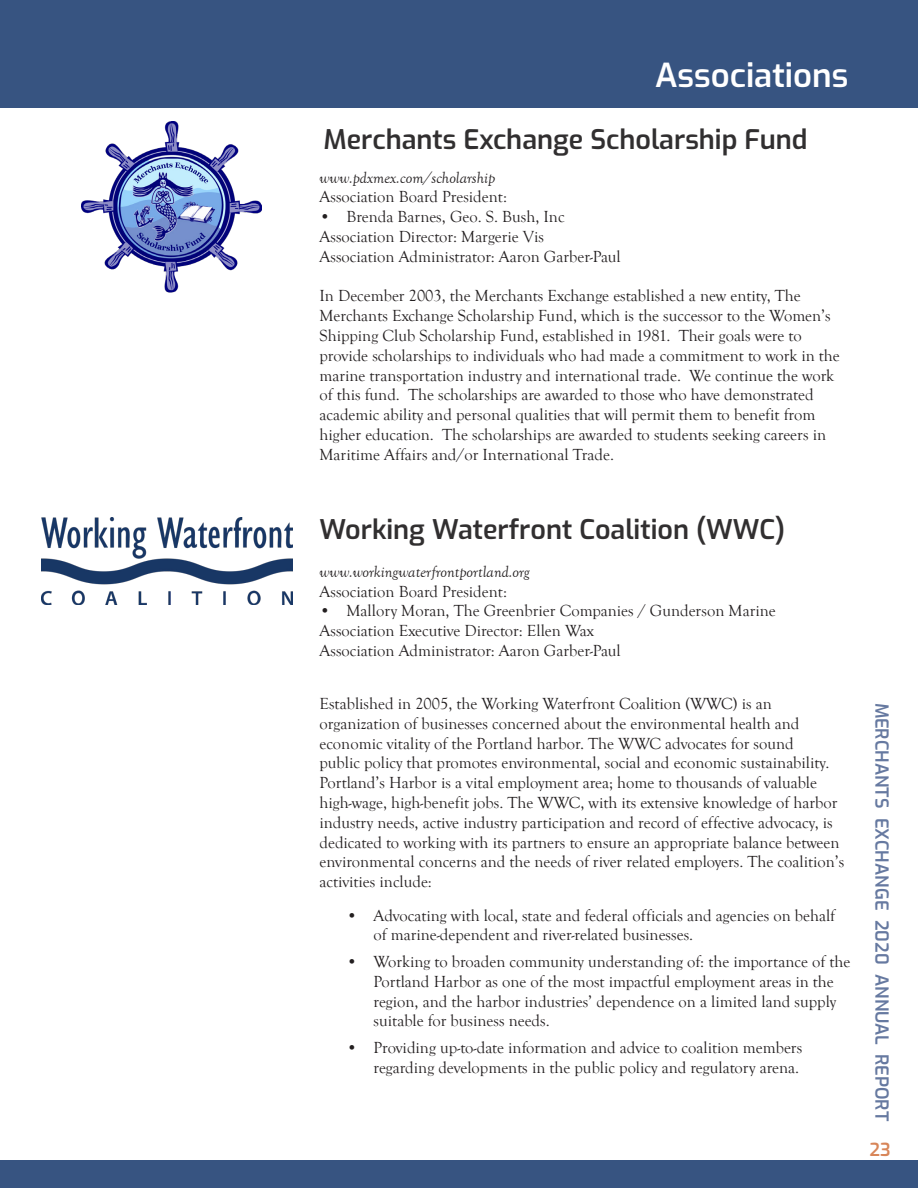
<style>
.page{position:relative;width:918px;height:1188px;background:#fff}
.page>*{position:absolute;margin:0;border:0;box-sizing:border-box;transform-origin:0 0}
.Header_White{font:600 33px "Exo";color:#fff}
.Body{font:600 27px "Exo";color:#312f30}
.t1{font:600 18px "Exo";color:#6679a0}
.t2{font:600 18px "Exo";color:#d88659}
.Body-2{font:16.5px/19.8px "Goudy Old Style T";color:#231f20}
.Body_Table{font:16.5px "Goudy Old Style T";color:#231f20}
.Body_Table-2{font:italic 16.5px "Goudy Old Style T";color:#231f20}
</style>
<div class="page">
<div style="left:0;top:0;width:918px;height:108px;background:#375481"></div>
<div style="left:0;top:1160px;width:918px;height:28px;background:#375481"></div>
<img style="left:81px;top:122px;width:180px;height:171px">
<img style="left:41px;top:517px;width:251px;height:88px">
<p class="Header_White" style="left:655px;top:50px;width:195px">Associations</p>
<p class="Body" style="left:324px;top:119px;width:485px">Merchants Exchange Scholarship Fund</p>
<p class="Body_Table-2" style="left:320px;top:168px;width:177px">www.pdxmex.com/scholarship</p>
<p class="Body_Table" style="left:320px;top:188px;width:189px">Association Board President:</p>
<p class="Body-2" style="left:320px;top:207px;width:247px">• Brenda Barnes, Geo. S. Bush, Inc</p>
<p class="Body_Table" style="left:320px;top:228px;width:226px">Association Director: Margerie Vis</p>
<p class="Body_Table" style="left:320px;top:247px;width:303px">Association Administrator: Aaron Garber-Paul</p>
<p class="Body-2" style="left:320px;top:286px;width:522px">In December 2003, the Merchants Exchange established a new entity, The Merchants Exchange Scholarship Fund, which is the successor to the Women’s Shipping Club Scholarship Fund, established in 1981. Their goals were to provide scholarships to individuals who had made a commitment to work in the marine transportation industry and international trade. We continue the work of this fund. The scholarships are awarded to those who have demonstrated academic ability and personal qualities that will permit them to benefit from higher education. The scholarships are awarded to students seeking careers in Maritime Affairs and/or International Trade.</p>
<p class="Body" style="left:320px;top:509px;width:467px">Working Waterfront Coalition (WWC)</p>
<p class="Body_Table-2" style="left:320px;top:562px;width:212px">www.workingwaterfrontportland.org</p>
<p class="Body_Table" style="left:320px;top:582px;width:189px">Association Board President:</p>
<p class="Body-2" style="left:320px;top:601px;width:458px">• Mallory Moran, The Greenbrier Companies / Gunderson Marine</p>
<p class="Body_Table" style="left:320px;top:622px;width:276px">Association Executive Director: Ellen Wax</p>
<p class="Body_Table" style="left:320px;top:642px;width:303px">Association Administrator: Aaron Garber-Paul</p>
<p class="Body-2" style="left:320px;top:694px;width:526px">Established in 2005, the Working Waterfront Coalition (WWC) is an organization of businesses concerned about the environmental health and economic vitality of the Portland harbor. The WWC advocates for sound<br>public policy that promotes environmental, social and economic sustainability.<br>Portland’s Harbor is a vital employment area; home to thousands of valuable high-wage, high-benefit jobs. The WWC, with its extensive knowledge of harbor industry needs, active industry participation and record of effective advocacy, is dedicated to working with its partners to ensure an appropriate balance between environmental concerns and the needs of river related employers. The coalition’s activities include:</p>
<p class="Body-2" style="left:374px;top:906px;width:463px;text-indent:-27px">• Advocating with local, state and federal officials and agencies on behalf of marine-dependent and river-related businesses.</p>
<p class="Body-2" style="left:374px;top:952px;width:478px;text-indent:-27px">• Working to broaden community understanding of: the importance of the Portland Harbor as one of the most impactful employment areas in the region, and the harbor industries’ dependence on a limited land supply suitable for business needs.</p>
<p class="Body-2" style="left:346px;top:1038px;width:457px;text-align:right">• Providing up-to-date information and advice to coalition members regarding developments in the public policy and regulatory arena.</p>
<p class="t1" style="left:895px;top:703px;width:420px;rotate:90deg">MERCHANTS EXCHANGE 2020 ANNUAL REPORT</p>
<p class="t2" style="left:869px;top:1136px;width:23px">23</p>
</div>
